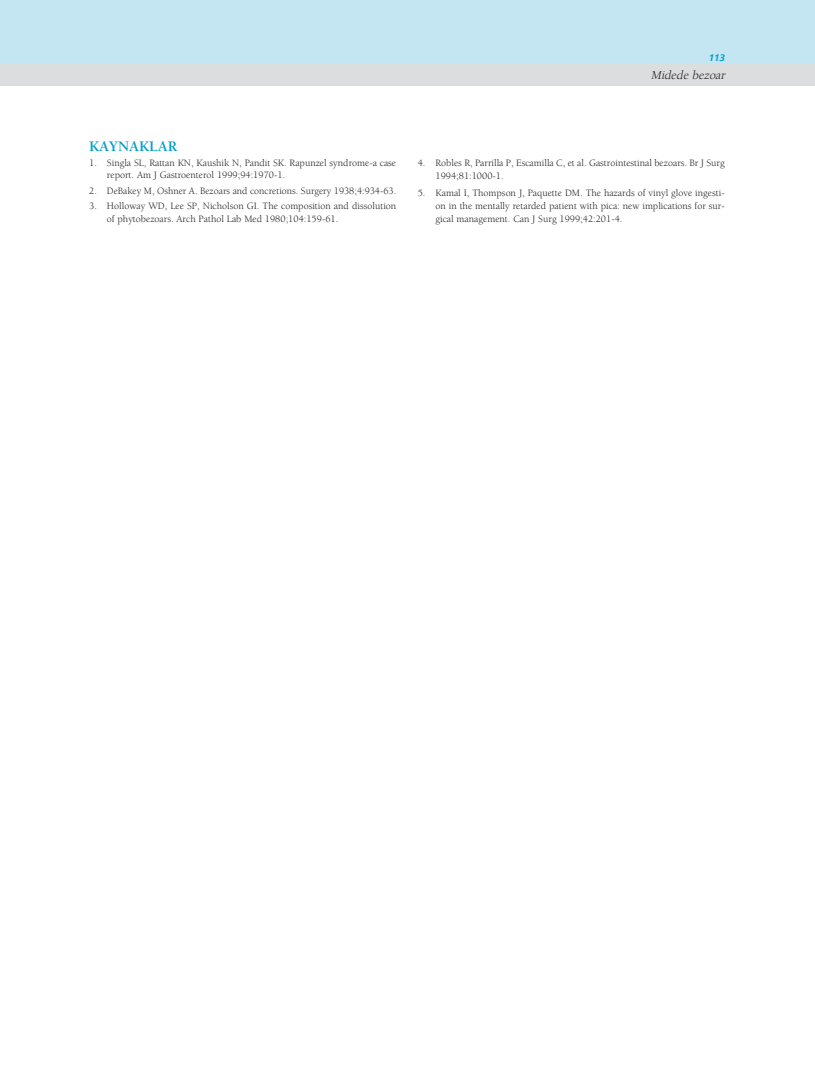
<style>
.page{position:relative;width:815px;height:1081px;background:#fff}
.page>*{position:absolute;margin:0;border:0;box-sizing:border-box;transform-origin:0 0}
.t1{font:700 15px "Berkeley";color:#009eca}
.t2{font:italic 12.5px "Berkeley";color:#231f20}
.t3{font:10px/13px "Berkeley";color:#231f20}
.t4{font:10px "Fruga Sans Bold Ita";color:#009eca}
</style>
<div class="page">
<div style="left:0;top:63px;width:814px;height:22px;background:#dcdddf"></div>
<div style="left:0;top:1px;width:814px;height:62px;background:#c4e6f2"></div>
<p class="t4" style="left:709px;top:54px;width:18px">113</p>
<p class="t2" style="left:651px;top:70px;width:78px">Midede bezoar</p>
<h1 class="t1" style="left:89px;top:140px;width:90px">KAYNAKLAR</h1>
<p class="t3" style="left:107px;top:157px;width:291px;line-height:12.1px;text-indent:-18px">1. Singla SL, Rattan KN, Kaushik N, Pandit SK. Rapunzel syndrome-a case report. Am J Gastroenterol 1999;94:1970-1.</p>
<p class="t3" style="left:89px;top:185px;width:308px">2. DeBakey M, Oshner A. Bezoars and concretions. Surgery 1938;4:934-63.</p>
<p class="t3" style="left:107px;top:201px;width:291px;line-height:12.1px;text-indent:-18px">3. Holloway WD, Lee SP, Nicholson GI. The composition and dissolution of phytobezoars. Arch Pathol Lab Med 1980;104:159-61.</p>
<p class="t3" style="left:435px;top:157px;width:291px;text-indent:-18px">4. Robles R, Parrilla P, Escamilla C, et al. Gastrointestinal bezoars. Br J Surg<br>1994;81:1000-1.</p>
<p class="t3" style="left:435px;top:187px;width:291px;text-align:justify;text-indent:-18px">5. Kamal I, Thompson J, Paquette DM. The hazards of vinyl glove ingesti&shy;on in the mentally retarded patient with pica: new implications for sur&shy;gical management. Can J Surg 1999;42:201-4.</p>
</div>
